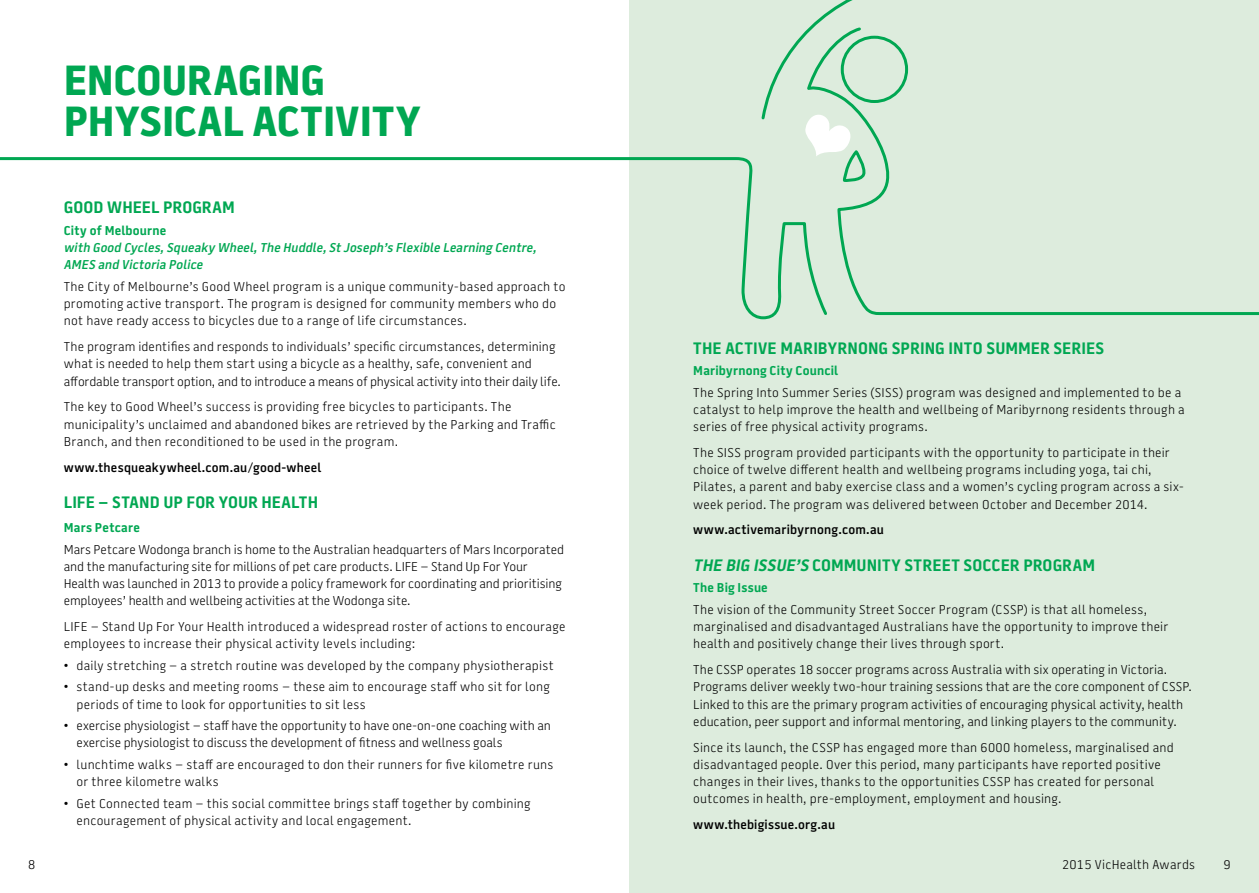
<style>
.page{position:relative;width:1259px;height:893px;background:#fff}
.page>*{position:absolute;margin:0;border:0;box-sizing:border-box;transform-origin:0 0}
.t1{font:800 42px/40.5px "Battersea";color:#00a752}
.t2{font:700 16.5px "Battersea";letter-spacing:.01em;color:#00a752}
.t3{font:300 12.75px/17.2px "Battersea";letter-spacing:.015em;color:#000}
.t4{font:300 12.75px/17.2px "Battersea";letter-spacing:-.005em;color:#000}
.t5{font:italic 600 12.75px/17.2px "Battersea";color:#00a752}
.t6{font:600 12.75px "Battersea";letter-spacing:.02em;color:#000}
.t7{font:700 12.75px "Battersea";letter-spacing:.02em;color:#00a752}
.s1{font-style:italic}
</style>
<div class="page">
<div style="left:629px;top:0;width:630px;height:893px;background:#ddecdd"></div>
<svg style="left:837px;top:68px;width:422px;height:248px"></svg>
<svg style="left:761px;top:0;width:147px;height:185px"></svg>
<svg style="left:0;top:156px;width:829px;height:164px"></svg>
<h1 class="t1" style="left:64px;top:62px;width:358px">ENCOURAGING<br>PHYSICAL ACTIVITY</h1>
<p class="t2" style="left:64px;top:196px;width:173px">GOOD WHEEL PROGRAM</p>
<p class="t7" style="left:64px;top:222px;width:104px">City of Melbourne</p>
<p class="t5" style="left:64px;top:239px;width:477px">with Good Cycles,Squeaky Wheel,The Huddle,StJoseph’sFlexible Learning Centre,<br>AMES and Victoria Police</p>
<p class="t3" style="left:64px;top:278px;width:503px">The City of Melbourne’s Good Wheel program is a unique community-based approach to promoting active transport. The program is designed for community members who do not have ready access to bicycles due to a range of life circumstances.</p>
<p class="t3" style="left:64px;top:338px;width:498px">The program identifies and responds to individuals’ specific circumstances, determining what is needed to help them start using a bicycle as a healthy, safe, convenient and affordable transport option, and to introduce a means of physical activity into their daily life.</p>
<p class="t3" style="left:64px;top:398px;width:493px">The key to Good Wheel’s success is providing free bicycles to participants. The municipality’s unclaimed and abandoned bikes are retrieved by the Parking and Traffic<br>Branch, and then reconditioned to be used in the program.</p>
<p class="t6" style="left:64px;top:458px;width:259px">www.thesqueakywheel.com.au/good-wheel</p>
<p class="t2" style="left:64px;top:491px;width:256px">LIFE – STAND UP FOR YOUR HEALTH</p>
<p class="t7" style="left:64px;top:519px;width:78px">Mars Petcare</p>
<p class="t4" style="left:64px;top:541px;width:502px">Mars Petcare Wodonga branch is home to the Australian headquarters of Mars Incorporated and the manufacturing site for millions of pet care products. LIFE – Stand Up For Your Health was launched in 2013 to provide a policy framework for coordinating and prioritising employees’ health and wellbeing activities at the Wodonga site.</p>
<p class="t3" style="left:64px;top:618px;width:503px">LIFE – Stand Up For Your Health introduced a widespread roster of actions to encourage employees to increase their physical activity levels including:</p>
<p class="t3" style="left:64px;top:657px;width:491px">• daily stretching – a stretch routine was developed by the company physiotherapist</p>
<p class="t3" style="left:77px;top:679px;width:475px;text-indent:-13px">• stand-up desks and meeting rooms – these aim to encourage staff who sit for long periods of time to look for opportunities to sit less</p>
<p class="t4" style="left:77px;top:717px;width:476px;text-indent:-13px">• exercise physiologist – staff have the opportunity to have one-on-one coaching with an exercise physiologist to discuss the development of fitness and wellness goals</p>
<p class="t3" style="left:77px;top:756px;width:478px;text-indent:-13px">• lunchtime walks – staff are encouraged to don their runners for five kilometre runs or three kilometre walks</p>
<p class="t3" style="left:77px;top:795px;width:455px;text-indent:-13px">• Get Connected team – this social committee brings staff together by combining encouragement of physical activity and local engagement.</p>
<p class="t2" style="left:693px;top:336px;width:412px">THE ACTIVE MARIBYRNONG SPRING INTO SUMMER SERIES</p>
<p class="t7" style="left:693px;top:362px;width:146px">Maribyrnong City Council</p>
<p class="t3" style="left:693px;top:384px;width:493px">The Spring Into Summer Series (SISS) program was designed and implemented to be a catalyst to help improve the health and wellbeing of Maribyrnong residents through a series of free physical activity programs.</p>
<p class="t3" style="left:693px;top:444px;width:492px">The SISS program provided participants with the opportunity to participate in their choice of twelve different health and wellbeing programs including yoga, tai chi, Pilates, a parent and baby exercise class and a women’s cycling program across a six&shy;week period. The program was delivered between October and December 2014.</p>
<p class="t6" style="left:693px;top:521px;width:192px">www.activemaribyrnong.com.au</p>
<p class="t2" style="left:693px;top:554px;width:403px"><span class="s1">THE BIG ISSUE’S</span> COMMUNITY STREET SOCCER PROGRAM</p>
<p class="t7" style="left:693px;top:579px;width:76px">The Big Issue</p>
<p class="t3" style="left:693px;top:601px;width:476px">The vision of the Community Street Soccer Program (CSSP) is that all homeless, marginalised and disadvantaged Australians have the opportunity to improve their health and positively change their lives through sport.</p>
<p class="t3" style="left:693px;top:661px;width:500px">The CSSP operates 18 soccer programs across Australia with six operating in Victoria.<br>Programs deliver weekly two-hour training sessions that are the core component of CSSP.<br>Linked to this are the primary program activities of encouraging physical activity, health education, peer support and informal mentoring, and linking players to the community.</p>
<p class="t3" style="left:693px;top:739px;width:482px">Since its launch, the CSSP has engaged more than 6000 homeless, marginalised and disadvantaged people. Over this period, many participants have reported positive changes in their lives, thanks to the opportunities CSSP has created for personal outcomes in health, pre-employment, employment and housing.</p>
<p class="t6" style="left:693px;top:816px;width:143px">www.thebigissue.org.au</p>
<p class="t3" style="left:28px;top:856px;width:9px">8</p>
<p class="t3" style="left:1062px;top:856px;width:134px">2015 VicHealth Awards</p>
<p class="t3" style="left:1223px;top:856px;width:9px">9</p>
</div>
